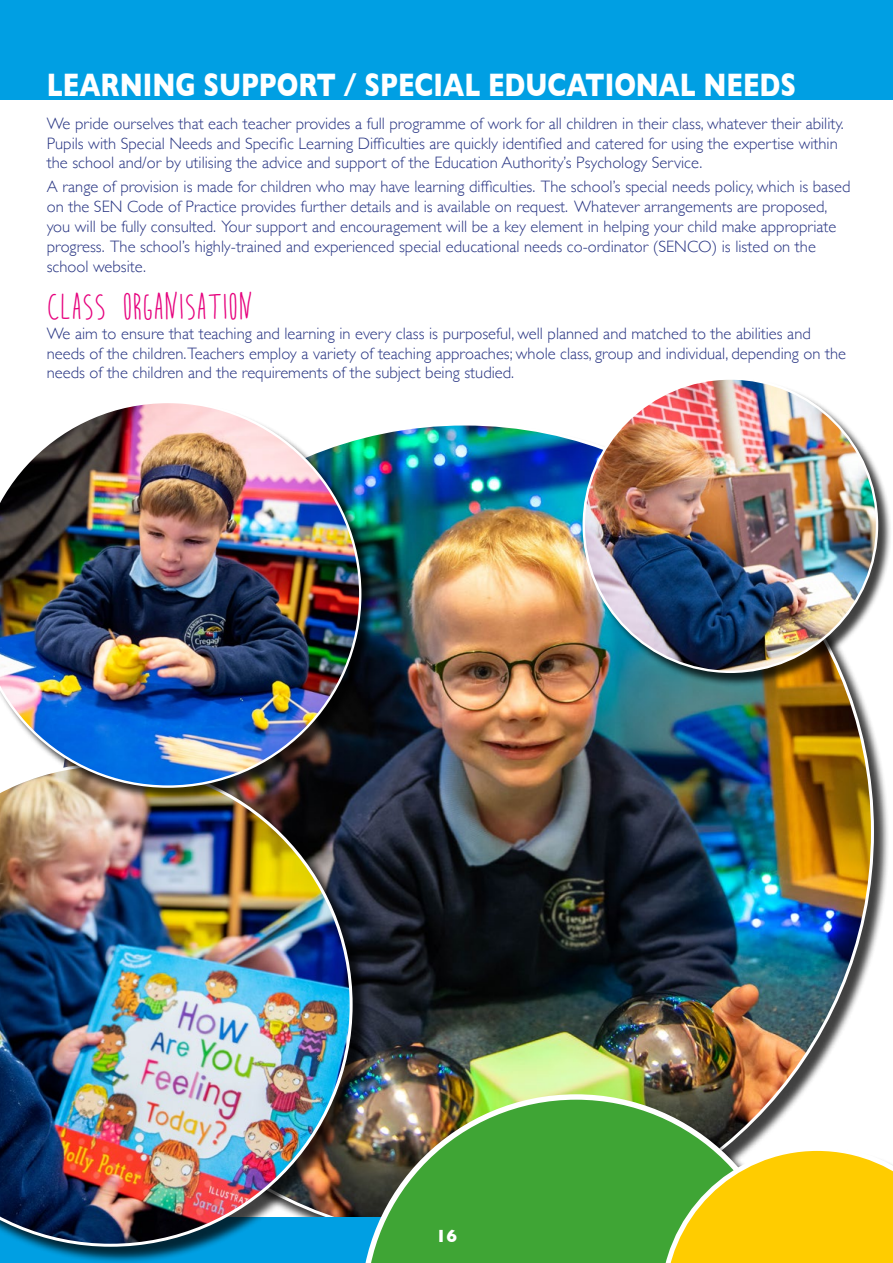
<style>
.page{position:relative;width:893px;height:1263px;background:#fff}
.page>*{position:absolute;margin:0;border:0;box-sizing:border-box;transform-origin:0 0}
.t1{font:36px "Bite Bullet";color:#e6007d}
.t2{font:700 33.15px "Gill Sans";color:#fff;scale:.77 1}
.t3{font:700 18px "Gill Sans";color:#fff}
.t4{font:300 16.5px/19.8px "Gill Sans";color:#283583}
</style>
<div class="page">
<div style="left:58px;top:425px;width:832px;height:832px;background:#000;opacity:.75"></div>
<img style="left:57px;top:424px;width:815px;height:816px;border-radius:408px">
<img style="left:370px;top:1094px;width:421px;height:169px">
<svg style="left:661px;top:1146px;width:232px;height:117px;background:#dfc920"></svg>
<div style="left:0;top:0;width:893px;height:99px;background:#009fe3"></div>
<div style="left:0;top:765px;width:370px;height:498px;background:#000;opacity:.75"></div>
<img style="left:0;top:802px;width:353px;height:445px">
<div style="left:0;top:402px;width:376px;height:400px;background:#000;opacity:.75"></div>
<img style="left:0;top:402px;width:361px;height:386px">
<div style="left:584px;top:379px;width:308px;height:308px;background:#000;opacity:.75"></div>
<img style="left:584px;top:379px;width:293px;height:293px;border-radius:147px">
<h2 class="t2" style="left:47px;top:59px;width:975px">LEARNING SUPPORT / SPECIAL EDUCATIONAL NEEDS</h2>
<p class="t4" style="left:47px;top:113px;width:798px">We pride ourselves that each teacher provides a full programme of work for all children in their class, whatever their ability.<br>Pupils with Special Needs and Specific Learning Difficulties are quickly identified and catered for using the expertise within the school and/or by utilising the advice and support of the Education Authority’s Psychology Service.</p>
<p class="t4" style="left:47px;top:176px;width:805px">A range of provision is made for children who may have learning difficulties. The school’s special needs policy, which is based on the SEN Code of Practice provides further details and is available on request. Whatever arrangements are proposed, you will be fully consulted. Your support and encouragement will be a key element in helping your child make appropriate progress. The school’s highly-trained and experienced special educational needs co-ordinator (SENCO) is listed on the school website.</p>
<h1 class="t1" style="left:60px;top:291px;width:48px">●▲▲</h1>
<h1 class="t1" style="left:164px;top:291px;width:90px">■▲▼□■</h1>
<p class="t4" style="left:47px;top:323px;width:801px">We aim to ensure that teaching and learning in every class is purposeful, well planned and matched to the abilities and needs of the children.Teachers employ a variety of teaching approaches; whole class, group and individual, depending on the needs of the children and the requirements of the subject being studied.</p>
<p class="t3" style="left:436px;top:1222px;width:23px">16</p>
</div>
